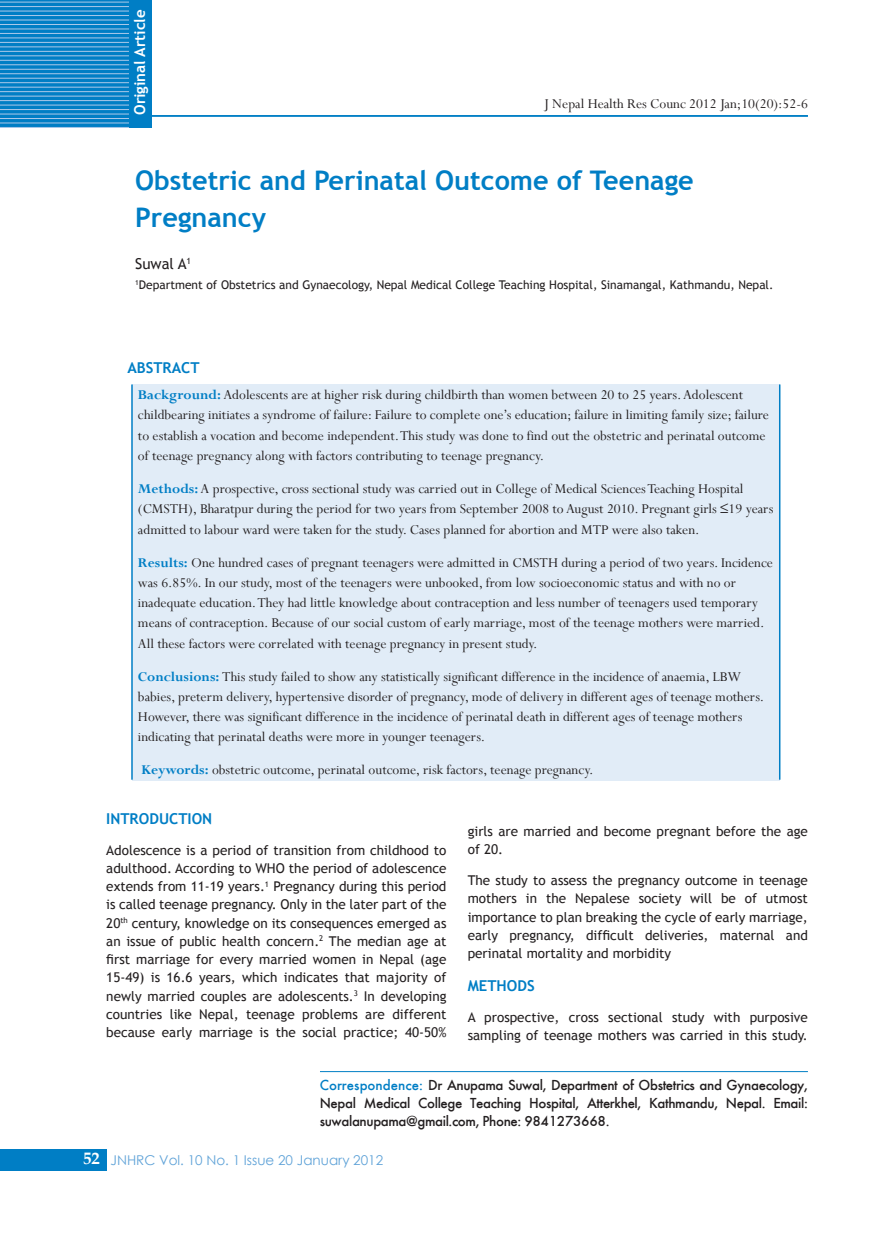
<style>
.page{position:relative;width:893px;height:1234px;background:#fff}
.page>*{position:absolute;margin:0;border:0;box-sizing:border-box;transform-origin:0 0}
.maintext{font:700 27px/36.5px "Trebuchet MS";color:#007ec5}
.Abstract{font:15px/20.2px "Perpetua";color:#231f20}
.Correspondence{font:500 15px/18px "Futura";letter-spacing:-.025em;color:#231f20;text-align:justify}
.maintext-2{font:700 15px "Trebuchet MS";color:#007ec5}
.t1{font:700 15px "Trebuchet MS";color:#fff}
.Abstract-2{font:700 15px "Trebuchet MS";color:#007ec5}
.maintext-3{font:15px "Trebuchet MS";color:#231f20}
.maintext-4{font:13.5px/18.3px "Trebuchet MS";color:#231f20;text-align:justify}
.t2{font:13.5px "Century Gothic";color:#60a3d8}
.maintext-5{font:12px "Trebuchet MS";color:#231f20}
.s1{font-weight:700;color:#007ec5}
.s2{color:#007ec5}
.s3{font-family:"Book Antiqua";font-weight:700;font-size:16.5px;color:#fff}
</style>
<div class="page">
<div style="left:0;top:1148px;width:106px;height:21px;background:#007ec5"></div>
<hr style="left:106px;top:115px;width:702px;height:2px;background:#007ec5">
<div style="left:132px;top:383px;width:648px;height:397px;background:#e1ecf7"></div>
<hr style="left:131px;top:384px;width:2px;height:395px;background:#007ec5">
<hr style="left:779px;top:384px;width:1px;height:395px;background:#007ec5">
<hr style="left:320px;top:1071px;width:488px;height:1px;background:#007ec5">
<svg style="left:0;top:0;width:152px;height:127px;background:#0b82c7"></svg>
<hr style="left:0;top:2px;width:129px;height:1px;background:#acc9e9">
<hr style="left:0;top:11px;width:129px;height:1px;background:#acc9e9">
<hr style="left:0;top:20px;width:129px;height:1px;background:#acc9e9">
<hr style="left:0;top:24px;width:129px;height:1px;background:#acc9e9">
<hr style="left:0;top:29px;width:129px;height:1px;background:#acc9e9">
<hr style="left:0;top:33px;width:129px;height:1px;background:#acc9e9">
<hr style="left:0;top:38px;width:129px;height:1px;background:#acc9e9">
<hr style="left:0;top:47px;width:129px;height:1px;background:#acc9e9">
<hr style="left:0;top:56px;width:129px;height:1px;background:#acc9e9">
<hr style="left:0;top:64px;width:129px;height:1px;background:#acc9e9">
<hr style="left:0;top:69px;width:129px;height:1px;background:#acc9e9">
<hr style="left:0;top:78px;width:129px;height:1px;background:#acc9e9">
<hr style="left:0;top:82px;width:129px;height:1px;background:#acc9e9">
<hr style="left:0;top:87px;width:129px;height:1px;background:#acc9e9">
<hr style="left:0;top:91px;width:129px;height:1px;background:#acc9e9">
<hr style="left:0;top:96px;width:129px;height:1px;background:#acc9e9">
<hr style="left:0;top:100px;width:129px;height:1px;background:#acc9e9">
<hr style="left:0;top:105px;width:129px;height:1px;background:#acc9e9">
<hr style="left:0;top:109px;width:129px;height:1px;background:#acc9e9">
<hr style="left:0;top:114px;width:129px;height:1px;background:#acc9e9">
<hr style="left:0;top:118px;width:129px;height:1px;background:#acc9e9">
<hr style="left:0;top:123px;width:129px;height:1px;background:#acc9e9">
<hr style="left:0;top:127px;width:129px;height:1px;background:#acc9e9">
<hr style="left:0;top:60px;width:129px;height:1px;background:#acc9e9">
<hr style="left:0;top:51px;width:129px;height:1px;background:#acc9e9">
<hr style="left:0;top:42px;width:129px;height:1px;background:#acc9e9">
<hr style="left:0;top:15px;width:129px;height:1px;background:#acc9e9">
<hr style="left:0;top:6px;width:129px;height:1px;background:#acc9e9">
<hr style="left:0;top:73px;width:129px;height:1px;background:#acc9e9">
<p class="t1" style="left:130px;top:115px;width:107px;rotate:-90deg">Original Article</p>
<p class="Abstract" style="left:544px;top:94px;width:265px">J Nepal Health Res Counc 2012 Jan;10(20):52-6</p>
<p class="maintext" style="left:135px;top:162px;width:560px">Obstetric and Perinatal Outcome of Teenage<br>Pregnancy</p>
<p class="maintext-3" style="left:135px;top:254px;width:57px">Suwal A<sup>1</sup></p>
<p class="maintext-5" style="left:135px;top:277px;width:640px"><sup>1</sup>Department of Obstetrics and Gynaecology, Nepal Medical College Teaching Hospital, Sinamangal, Kathmandu, Nepal.</p>
<p class="Abstract-2" style="left:127px;top:358px;width:74px">ABSTRACT</p>
<p class="Abstract" style="left:138px;top:384px;width:632px"><span class="s1">Background:</span> Adolescents are at higher risk during childbirth than women between 20 to 25 years. Adolescent childbearing initiates a syndrome of failure: Failure to complete one’s education; failure in limiting family size; failure to establish a vocation and become independent. This study was done to find out the obstetric and perinatal outcome of teenage pregnancy along with factors contributing to teenage pregnancy.</p>
<p class="Abstract" style="left:138px;top:478px;width:637px"><span class="s1">Methods:</span> A prospective, cross sectional study was carried out in College of Medical Sciences Teaching Hospital (CMSTH), Bharatpur during the period for two years from September 2008 to August 2010. Pregnant girls ≤19 years admitted to labour ward were taken for the study. Cases planned for abortion and MTP were also taken.</p>
<p class="Abstract" style="left:138px;top:551px;width:636px"><span class="s1">Results:</span> One hundred cases of pregnant teenagers were admitted in CMSTH during a period of two years. Incidence was 6.85%. In our study, most of the teenagers were unbooked, from low socioeconomic status and with no or inadequate education. They had little knowledge about contraception and less number of teenagers used temporary means of contraception. Because of our social custom of early marriage, most of the teenage mothers were married.<br>All these factors were correlated with teenage pregnancy in present study.</p>
<p class="Abstract" style="left:138px;top:665px;width:628px"><span class="s1">Conclusions:</span> This study failed to show any statistically significant difference in the incidence of anaemia, LBW babies, preterm delivery, hypertensive disorder of pregnancy, mode of delivery in different ages of teenage mothers.<br>However, there was significant difference in the incidence of perinatal death in different ages of teenage mothers indicating that perinatal deaths were more in younger teenagers.</p>
<p class="Abstract" style="left:141px;top:759px;width:454px"><span class="s1">Keywords:</span> obstetric outcome, perinatal outcome, risk factors, teenage pregnancy.</p>
<p class="maintext-2" style="left:106px;top:808px;width:107px">INTRODUCTION</p>
<p class="maintext-4" style="left:106px;top:840px;width:342px">Adolescence is a period of transition from childhood to adulthood. According to WHO the period of adolescence extends from 11-19 years.<sup>1</sup> Pregnancy during this period is called teenage pregnancy. Only in the later part of the 20<sup>th</sup> century, knowledge on its consequences emerged as an issue of public health concern.<sup>2</sup> The median age at first marriage for every married women in Nepal (age 15-49) is 16.6 years, which indicates that majority of newly married couples are adolescents.<sup>3</sup> In developing countries like Nepal, teenage problems are different because early marriage is the social practice; 40-50%</p>
<p class="maintext-4" style="left:468px;top:822px;width:342px">girls are married and become pregnant before the age of 20.</p>
<p class="maintext-4" style="left:468px;top:871px;width:342px">The study to assess the pregnancy outcome in teenage mothers in the Nepalese society will be of utmost importance to plan breaking the cycle of early marriage, early pregnancy, difficult deliveries, maternal and perinatal mortality and morbidity</p>
<p class="maintext-2" style="left:468px;top:976px;width:69px">METHODS</p>
<p class="maintext-4" style="left:468px;top:1008px;width:342px">A prospective, cross sectional study with purposive sampling of teenage mothers was carried in this study.</p>
<p class="Correspondence" style="left:320px;top:1075px;width:490px"><span class="s2">Correspondence:</span> Dr Anupama Suwal, Department of Obstetrics and Gynaecology, Nepal Medical College Teaching Hospital, Atterkhel, Kathmandu, Nepal. Email: suwalanupama@gmail.com, Phone: 9841273668.</p>
<p class="t2" style="left:83px;top:1150px;width:301px"><span class="s3">52</span> JNHRC Vol. 10 No. 1 Issue 20 January 2012</p>
</div>
